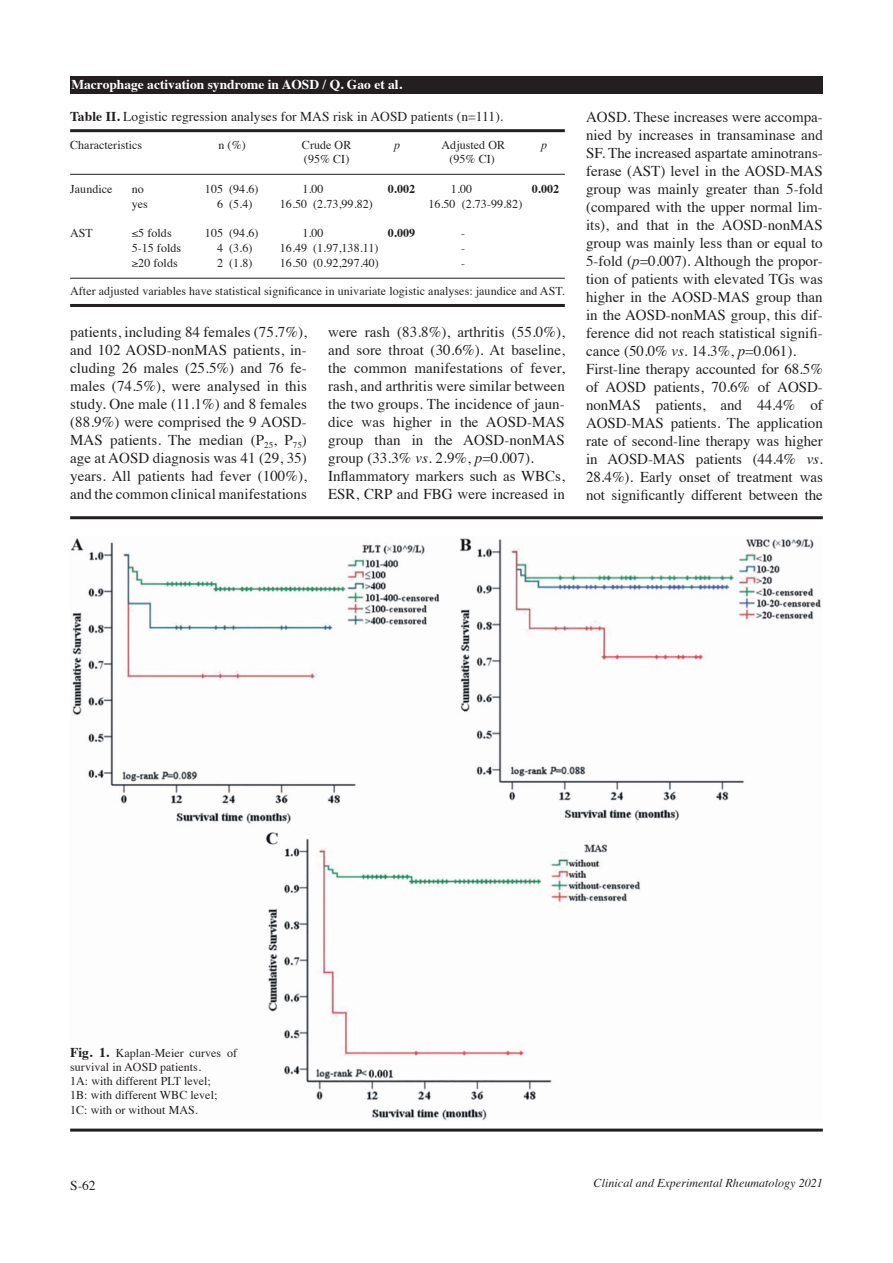
<style>
.page{position:relative;width:893px;height:1263px;background:#fff}
.page>*{position:absolute;margin:0;border:0;box-sizing:border-box;transform-origin:0 0}
.t1{font:15px/18px "Times";color:#231f20;text-align:justify}
.t2{font:13.5px "Times";letter-spacing:.005em;color:#231f20}
.t3{font:700 13.5px "Times";color:#fff}
.t4{font:12px/14.2px "Times";letter-spacing:.005em;color:#231f20}
.t5{font:italic 12px "Times";letter-spacing:.005em;color:#231f20}
.t6{font:700 12px "Times";letter-spacing:.005em;color:#231f20}
.s1{font-weight:700}
.s2{font-style:italic}
.s3{font-weight:700;font-size:13.5px}
</style>
<div class="page">
<div style="left:70px;top:77px;width:753px;height:17px;background:#231f20"></div>
<hr style="left:70px;top:129px;width:495px;height:3px;background:#231f20">
<hr style="left:70px;top:174px;width:495px;height:1px;background:#231f20">
<hr style="left:70px;top:278px;width:495px;height:1px;background:#231f20">
<hr style="left:70px;top:304px;width:495px;height:3px;background:#231f20">
<hr style="left:70px;top:1128px;width:753px;height:3px;background:#231f20">
<hr style="left:70px;top:516px;width:753px;height:3px;background:#231f20">
<img style="left:70px;top:538px;width:751px;height:582px">
<p class="t3" style="left:71px;top:71px;width:332px">Macrophage activation syndrome in AOSD / Q. Gao et al.</p>
<p class="t2" style="left:70px;top:104px;width:435px"><span class="s1">Table II.</span> Logistic regression analyses for MAS risk in AOSD patients (n=111).</p>
<p class="t4" style="left:70px;top:137px;width:74px">Characteristics</p>
<p class="t4" style="left:219px;top:137px;width:29px">n (%)</p>
<p class="t4" style="left:302px;top:137px;width:51px">Crude OR</p>
<p class="t5" style="left:394px;top:135px;width:7px">p</p>
<p class="t4" style="left:442px;top:137px;width:65px">Adjusted OR</p>
<p class="t5" style="left:541px;top:135px;width:7px">p</p>
<p class="t4" style="left:304px;top:151px;width:47px">(95% CI)</p>
<p class="t4" style="left:449px;top:151px;width:47px">(95% CI)</p>
<p class="t4" style="left:70px;top:180px;width:44px">Jaundice</p>
<p class="t4" style="left:132px;top:180px;width:14px">no</p>
<p class="t4" style="left:205px;top:180px;width:55px">105 (94.6)</p>
<p class="t4" style="left:302px;top:180px;width:23px">1.00</p>
<p class="t6" style="left:388px;top:177px;width:29px">0.002</p>
<p class="t4" style="left:451px;top:180px;width:23px">1.00</p>
<p class="t6" style="left:532px;top:177px;width:29px">0.002</p>
<p class="t4" style="left:132px;top:195px;width:18px">yes</p>
<p class="t4" style="left:217px;top:195px;width:37px">6 (5.4)</p>
<p class="t4" style="left:280px;top:195px;width:94px">16.50 (2.73,99.82)</p>
<p class="t4" style="left:428px;top:195px;width:95px">16.50 (2.73-99.82)</p>
<p class="t4" style="left:70px;top:225px;width:24px">AST</p>
<p class="t4" style="left:132px;top:225px;width:42px">≤5 folds</p>
<p class="t4" style="left:205px;top:225px;width:55px">105 (94.6)</p>
<p class="t4" style="left:302px;top:225px;width:23px">1.00</p>
<p class="t6" style="left:388px;top:221px;width:29px">0.009</p>
<p class="t4" style="left:461px;top:225px;width:5px">-</p>
<p class="t4" style="left:132px;top:240px;width:51px">5-15 folds</p>
<p class="t4" style="left:217px;top:240px;width:37px">4 (3.6)</p>
<p class="t4" style="left:280px;top:240px;width:100px">16.49 (1.97,138.11)</p>
<p class="t4" style="left:461px;top:240px;width:5px">-</p>
<p class="t4" style="left:132px;top:255px;width:48px">≥20 folds</p>
<p class="t4" style="left:217px;top:255px;width:37px">2 (1.8)</p>
<p class="t4" style="left:280px;top:255px;width:101px">16.50 (0.92,297.40)</p>
<p class="t4" style="left:461px;top:255px;width:5px">-</p>
<p class="t4" style="left:70px;top:283px;width:496px">After adjusted variables have statistical significance in univariate logistic analyses: jaundice and AST.</p>
<p class="t1" style="left:70px;top:321px;width:238px">patients, including 84 females (75.7%), and 102 AOSD-nonMAS patients, in&shy;cluding 26 males (25.5%) and 76 fe&shy;males (74.5%), were analysed in this study. One male (11.1%) and 8 females (88.9%) were comprised the 9 AOSD-MAS patients. The median (P<sub>25</sub>, P<sub>75</sub>) age at AOSD diagnosis was 41 (29, 35) years. All patients had fever (100%), and the common clinical manifestations</p>
<p class="t1" style="left:328px;top:321px;width:238px">were rash (83.8%), arthritis (55.0%), and sore throat (30.6%). At baseline, the common manifestations of fever, rash, and arthritis were similar between the two groups. The incidence of jaun&shy;dice was higher in the AOSD-MAS group than in the AOSD-nonMAS group (33.3% <span class="s2">vs.</span> 2.9%, <span class="s2">p</span>=0.007).</p>
<p class="t1" style="left:328px;top:465px;width:238px">Inflammatory markers such as WBCs,<br>ESR, CRP and FBG were increased in</p>
<p class="t1" style="left:586px;top:106px;width:238px">AOSD. These increases were accompa&shy;nied by increases in transaminase and SF. The increased aspartate aminotrans&shy;ferase (AST) level in the AOSD-MAS group was mainly greater than 5-fold (compared with the upper normal lim&shy;its), and that in the AOSD-nonMAS group was mainly less than or equal to 5-fold (<span class="s2">p</span>=0.007). Although the propor&shy;tion of patients with elevated TGs was higher in the AOSD-MAS group than in the AOSD-nonMAS group, this dif&shy;ference did not reach statistical signifi&shy;cance (50.0% <span class="s2">vs.</span> 14.3%, <span class="s2">p</span>=0.061).</p>
<p class="t1" style="left:586px;top:358px;width:238px">First-line therapy accounted for 68.5% of AOSD patients, 70.6% of AOSD&shy;nonMAS patients, and 44.4% of AOSD-MAS patients. The application rate of second-line therapy was higher in AOSD-MAS patients (44.4% <span class="s2">vs.<br></span>28.4%). Early onset of treatment was not significantly different between the</p>
<p class="t4" style="left:70px;top:1044px;width:168px"><span class="s3">Fig. 1.</span> Kaplan-Meier curves of survival in AOSD patients.</p>
<p class="t4" style="left:70px;top:1073px;width:142px">1A: with different PLT level;</p>
<p class="t4" style="left:70px;top:1087px;width:149px">1B: with different WBC level;</p>
<p class="t4" style="left:70px;top:1101px;width:129px">1C: with or without MAS.</p>
<p class="t2" style="left:70px;top:1172px;width:27px">S-62</p>
<p class="t5" style="left:594px;top:1173px;width:231px">Clinical and Experimental Rheumatology 2021</p>
</div>
